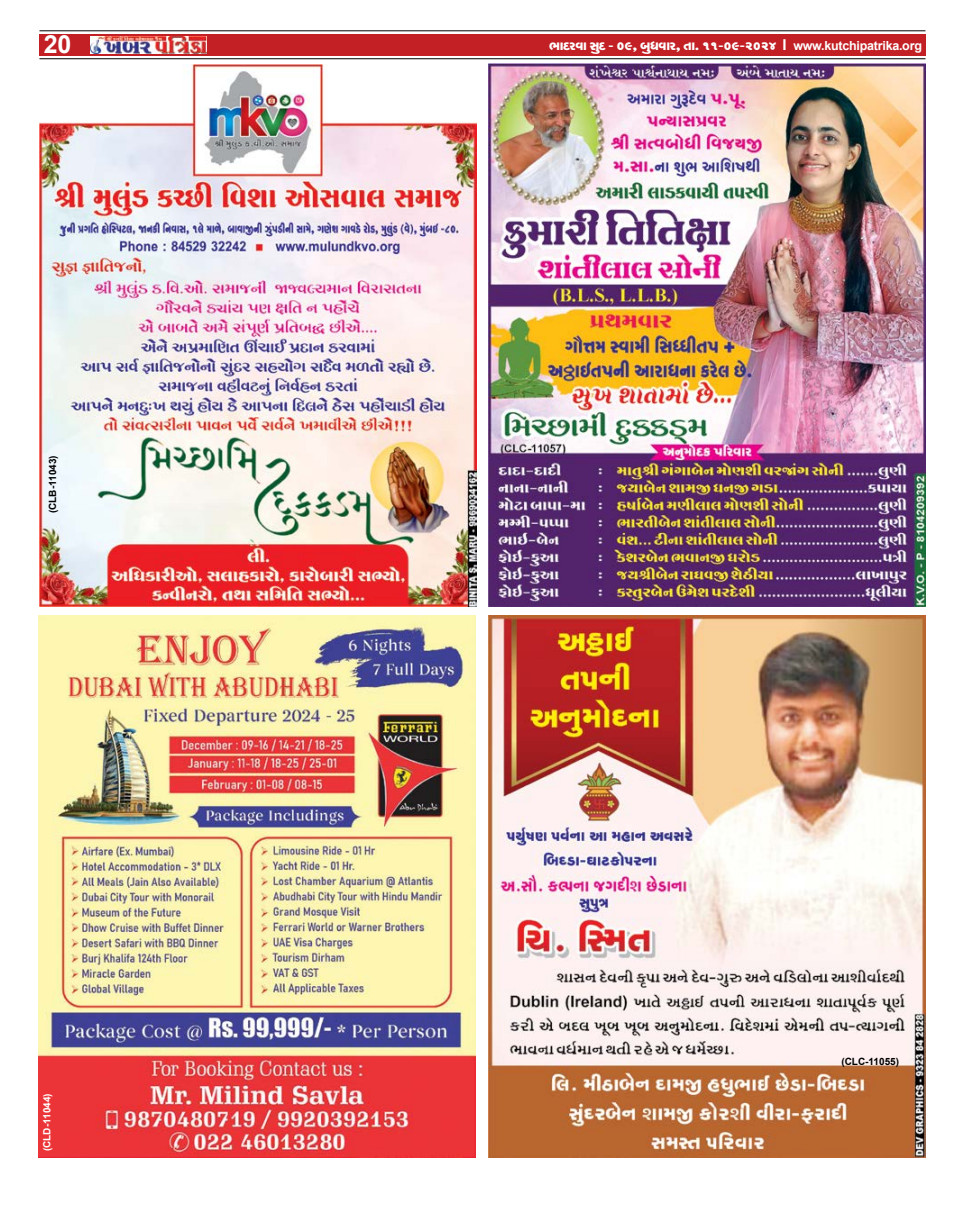
<style>
.page{position:relative;width:964px;height:1205px;background:#fff}
.page>*{position:absolute;margin:0;border:0;box-sizing:border-box;transform-origin:0 0}
.t1{font:700 25px "Arial";color:#fff}
.t2{font:15px "SHREE GUJ7";letter-spacing:-.02em;color:#fff}
.t3{font:700 10px "Arial";color:#000}
.t4{font:700 10px "Arial";color:#fff}
.s1{font-family:"Arial";font-weight:700}
.s2{font-family:"Arial";font-weight:700;font-size:12.5px}
</style>
<div class="page">
<div style="left:39px;top:34px;width:887px;height:21px;background:#c22025"></div>
<hr style="left:39px;top:58px;width:886px;height:1px;background:#000">
<hr style="left:39px;top:30px;width:886px;height:1px;background:#000">
<img style="left:90px;top:36px;width:116px;height:17px">
<img style="left:39px;top:64px;width:437px;height:543px">
<img style="left:39px;top:615px;width:437px;height:543px">
<img style="left:488px;top:64px;width:437px;height:542px">
<img style="left:488px;top:615px;width:437px;height:543px">
<h1 class="t1" style="left:44px;top:27px;width:29px">20</h1>
<p class="t2" style="left:549px;top:38px;width:374px">cpv$fhp kyv$ - 09, by^hpf, sp. 11-09-2024 <span class="s1">I</span> <span class="s2">www.kutchipatrika.org</span></p>
<p class="t3" style="left:46px;top:513px;width:59px;rotate:-90deg">(CLB-11043)</p>
<p class="t4" style="left:40px;top:1151px;width:59px;rotate:-90deg">(CLD-11044)</p>
<p class="t3" style="left:841px;top:1054px;width:59px">(CLC-11055)</p>
</div>
